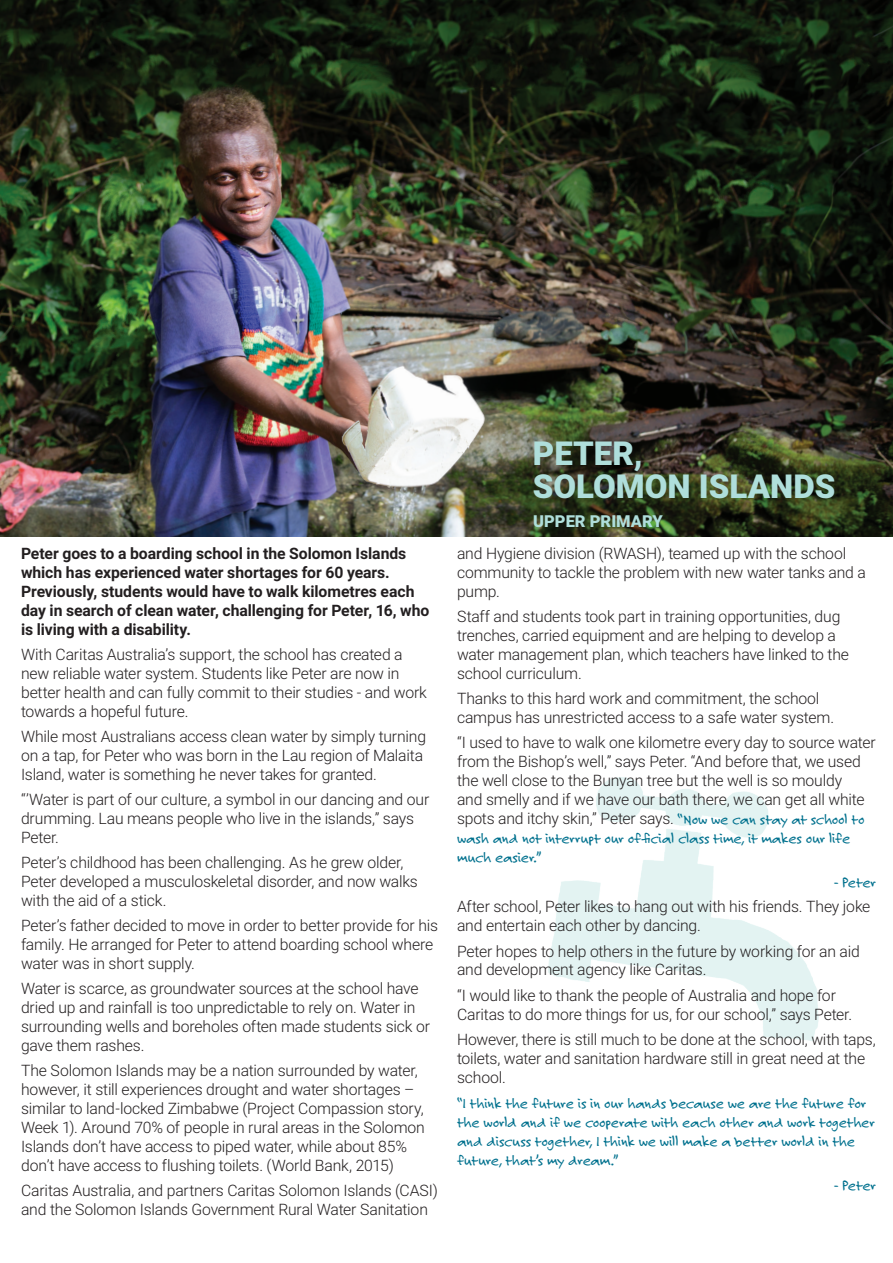
<style>
.page{position:relative;width:893px;height:1263px;background:#fff}
.page>*{position:absolute;margin:0;border:0;box-sizing:border-box;transform-origin:0 0}
.t1{font:900 33px/33px "Roboto";color:#afdedb}
.t2{font:900 16.5px "Roboto";color:#afdedb}
.body_copy{font:300 15.75px/18.9px "Roboto";letter-spacing:-.01em;color:#231f20}
.body_copy-2{font:700 15.75px/18.9px "Roboto";letter-spacing:-.005em;color:#231f20}
.body_copy-3{font:15.75px/18.9px "Felt Tip Roman";letter-spacing:-.01em;color:#00718e}
.s1{font-family:"Felt Tip Roman";font-weight:400;color:#00718e}
</style>
<div class="page">
<img style="left:548px;top:777px;width:271px;height:264px">
<img style="left:0;top:0;width:893px;height:536px">
<p class="body_copy-2" style="left:21px;top:543px;width:410px">Peter goes to a boarding school in the Solomon Islands which has experienced water shortages for 60 years.<br>Previously, students would have to walk kilometres each day in search of clean water, challenging for Peter, 16, who is living with a disability.</p>
<p class="body_copy" style="left:21px;top:644px;width:407px">With Caritas Australia’s support, the school has created a new reliable water system. Students like Peter are now in better health and can fully commit to their studies - and work towards a hopeful future.</p>
<p class="body_copy" style="left:21px;top:726px;width:407px">While most Australians access clean water by simply turning on a tap, for Peter who was born in the Lau region of Malaita<br>Island, water is something he never takes for granted.</p>
<p class="body_copy" style="left:21px;top:789px;width:410px">“’Water is part of our culture, a symbol in our dancing and our drumming. Lau means people who live in the islands,” says<br>Peter.</p>
<p class="body_copy" style="left:21px;top:852px;width:398px">Peter’s childhood has been challenging. As he grew older,<br>Peter developed a musculoskeletal disorder, and now walks with the aid of a stick.</p>
<p class="body_copy" style="left:21px;top:915px;width:418px">Peter’s father decided to move in order to better provide for his family. He arranged for Peter to attend boarding school where water was in short supply.</p>
<p class="body_copy" style="left:21px;top:979px;width:411px">Water is scarce, as groundwater sources at the school have dried up and rainfall is too unpredictable to rely on. Water in surrounding wells and boreholes often made students sick or gave them rashes.</p>
<p class="body_copy" style="left:21px;top:1061px;width:405px">The Solomon Islands may be a nation surrounded by water, however, it still experiences drought and water shortages – similar to land-locked Zimbabwe (Project Compassion story, Week 1). Around 70% of people in rural areas in the Solomon Islands don’t have access to piped water, while about 85% don’t have access to flushing toilets. (World Bank, 2015)</p>
<p class="body_copy" style="left:21px;top:1180px;width:418px">Caritas Australia, and partners Caritas Solomon Islands (CASI) and the Solomon Islands Government Rural Water Sanitation</p>
<p class="t1" style="left:533px;top:436px;width:304px">PETER,<br>SOLOMON ISLANDS</p>
<p class="t2" style="left:533px;top:509px;width:131px">UPPER PRIMARY</p>
<p class="body_copy" style="left:457px;top:543px;width:410px">and Hygiene division (RWASH), teamed up with the school community to tackle the problem with new water tanks and a pump.</p>
<p class="body_copy" style="left:457px;top:606px;width:394px">Staff and students took part in training opportunities, dug trenches, carried equipment and are helping to develop a water management plan, which teachers have linked to the school curriculum.</p>
<p class="body_copy" style="left:457px;top:688px;width:379px">Thanks to this hard work and commitment, the school campus has unrestricted access to a safe water system.</p>
<p class="body_copy" style="left:457px;top:733px;width:420px">“I used to have to walk one kilometre every day to source water from the Bishop’s well,” says Peter. “And before that, we used the well close to the Bunyan tree but the well is so mouldy<br>and smelly and if we have our bath there, we can get all white spots and itchy skin,” Peter says. <span class="s1">“Now we can stay at school to wash and not interrupt our official class time, it makes our life much easier.”</span></p>
<p class="body_copy-3" style="left:834px;top:873px;width:43px">- Peter</p>
<p class="body_copy" style="left:457px;top:897px;width:415px">After school, Peter likes to hang out with his friends. They joke and entertain each other by dancing.</p>
<p class="body_copy" style="left:457px;top:941px;width:404px">Peter hopes to help others in the future by working for an aid and development agency like Caritas.</p>
<p class="body_copy" style="left:457px;top:985px;width:397px">“I would like to thank the people of Australia and hope for<br>Caritas to do more things for us, for our school,” says Peter.</p>
<p class="body_copy" style="left:457px;top:1029px;width:420px">However, there is still much to be done at the school, with taps, toilets, water and sanitation hardware still in great need at the school.</p>
<p class="body_copy-3" style="left:457px;top:1093px;width:419px">“I think the future is in our hands because we are the future for the world and if we cooperate with each other and work together and discuss together, I think we will make a better world in the future, that’s my dream.”</p>
<p class="body_copy-3" style="left:834px;top:1175px;width:43px">- Peter</p>
</div>
